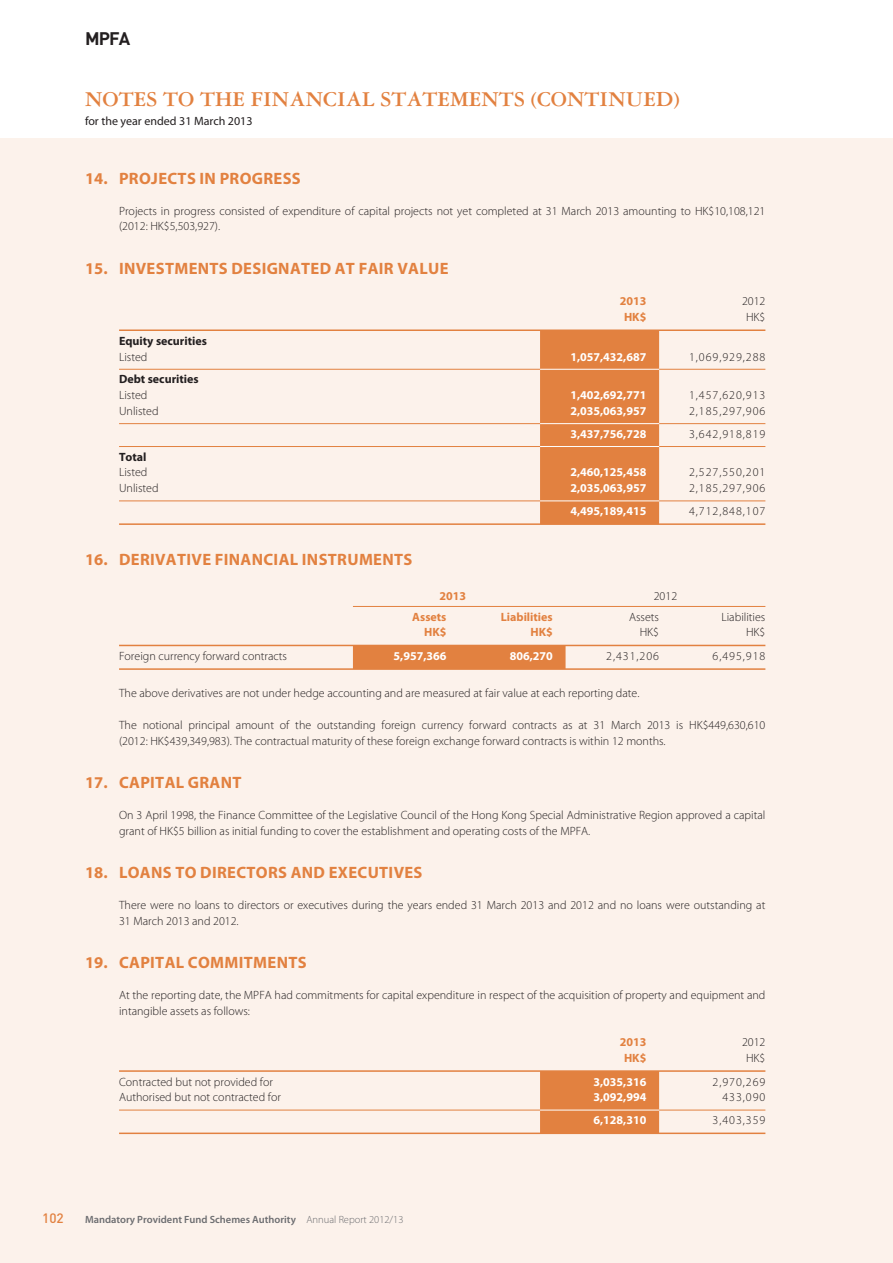
<style>
.page{position:relative;width:893px;height:1263px;background:#fff}
.page>*{position:absolute;margin:0;border:0;box-sizing:border-box;transform-origin:0 0}
.t1{font:700 22.5px "Garamond 3 LT Std";color:#e28140}
.t2{font:700 18px "DIN Pro";color:#231f20}
.t3{font:700 16.5px "Myriad Pro";letter-spacing:.02em;color:#e28140}
.t4{font:500 13.5px "DIN Pro";color:#e28140}
.t5{font:300 12px/15.8px "Myriad Pro";color:#231f20}
.t6{font:700 12px "Myriad Pro";color:#fff}
.t7{font:300 12px "Myriad Pro";letter-spacing:.08em;color:#231f20}
.t8{font:700 12px "Myriad Pro";color:#e28140}
.t9{font:700 12px "Myriad Pro";color:#231f20}
.t10{font:12px "Myriad Pro";color:#231f20}
.t11{font:600 10.5px "Myriad Pro";color:#6c6d70}
.s1{font-weight:300}
</style>
<div class="page">
<div style="left:0;top:138px;width:893px;height:1125px;background:#fcf2eb"></div>
<div style="left:540px;top:331px;width:119px;height:192px;background:#e28140"></div>
<hr style="left:119px;top:329px;width:646px;height:2px;background:#e28140">
<hr style="left:119px;top:369px;width:421px;height:1px;background:#e28140">
<hr style="left:659px;top:369px;width:106px;height:1px;background:#e28140">
<hr style="left:119px;top:423px;width:421px;height:1px;background:#e28140">
<hr style="left:659px;top:423px;width:106px;height:1px;background:#e28140">
<hr style="left:119px;top:446px;width:421px;height:1px;background:#e28140">
<hr style="left:659px;top:446px;width:106px;height:1px;background:#e28140">
<hr style="left:119px;top:500px;width:421px;height:1px;background:#e28140">
<hr style="left:659px;top:500px;width:106px;height:1px;background:#e28140">
<hr style="left:119px;top:523px;width:646px;height:2px;background:#e28140">
<hr style="left:540px;top:369px;width:119px;height:1px;background:#fff">
<hr style="left:540px;top:423px;width:119px;height:1px;background:#fff">
<hr style="left:540px;top:446px;width:119px;height:1px;background:#fff">
<hr style="left:540px;top:500px;width:119px;height:1px;background:#fff">
<div style="left:353px;top:646px;width:213px;height:22px;background:#e28140"></div>
<hr style="left:119px;top:645px;width:646px;height:1px;background:#e28140">
<hr style="left:119px;top:668px;width:646px;height:2px;background:#e28140">
<hr style="left:353px;top:606px;width:412px;height:1px;background:#e28140">
<div style="left:540px;top:1072px;width:119px;height:60px;background:#e28140"></div>
<hr style="left:119px;top:1070px;width:646px;height:2px;background:#e28140">
<hr style="left:119px;top:1110px;width:421px;height:1px;background:#e28140">
<hr style="left:659px;top:1110px;width:106px;height:1px;background:#e28140">
<hr style="left:119px;top:1132px;width:646px;height:2px;background:#e28140">
<hr style="left:540px;top:1110px;width:119px;height:1px;background:#fff">
<h2 class="t2" style="left:85px;top:32px;width:47px">MPFA</h2>
<h1 class="t1" style="left:85px;top:90px;width:596px">NOTES TO THE FINANCIAL STATEMENTS (CONTINUED)</h1>
<p class="t10" style="left:85px;top:116px;width:169px">for the year ended 31 March 2013</p>
<h3 class="t3" style="left:85px;top:172px;width:217px">14. PROJECTS IN PROGRESS</h3>
<p class="t5" style="left:119px;top:204px;width:648px">Projects in progress consisted of expenditure of capital projects not yet completed at 31 March 2013 amounting to HK$10,108,121 (2012: HK$5,503,927).</p>
<h3 class="t3" style="left:85px;top:262px;width:365px">15. INVESTMENTS DESIGNATED AT FAIR VALUE</h3>
<p class="t8" style="left:620px;top:297px;width:28px">2013</p>
<p class="t5" style="left:742px;top:295px;width:25px">2012</p>
<p class="t8" style="left:624px;top:313px;width:24px">HK$</p>
<p class="t5" style="left:746px;top:310px;width:21px">HK$</p>
<p class="t9" style="left:119px;top:336px;width:89px">Equity securities</p>
<p class="t5" style="left:119px;top:350px;width:30px">Listed</p>
<p class="t6" style="left:570px;top:352px;width:77px">1,057,432,687</p>
<p class="t7" style="left:689px;top:352px;width:78px">1,069,929,288</p>
<p class="t9" style="left:119px;top:375px;width:81px">Debt securities</p>
<p class="t5" style="left:119px;top:388px;width:30px">Listed</p>
<p class="t6" style="left:570px;top:391px;width:77px">1,402,692,771</p>
<p class="t7" style="left:689px;top:391px;width:78px">1,457,620,913</p>
<p class="t5" style="left:119px;top:404px;width:41px">Unlisted</p>
<p class="t6" style="left:570px;top:406px;width:77px">2,035,063,957</p>
<p class="t7" style="left:689px;top:406px;width:78px">2,185,297,906</p>
<p class="t6" style="left:570px;top:429px;width:77px">3,437,756,728</p>
<p class="t7" style="left:689px;top:429px;width:78px">3,642,918,819</p>
<p class="t9" style="left:119px;top:452px;width:29px">Total</p>
<p class="t5" style="left:119px;top:466px;width:30px">Listed</p>
<p class="t6" style="left:570px;top:468px;width:77px">2,460,125,458</p>
<p class="t7" style="left:689px;top:468px;width:78px">2,527,550,201</p>
<p class="t5" style="left:119px;top:481px;width:41px">Unlisted</p>
<p class="t6" style="left:570px;top:484px;width:77px">2,035,063,957</p>
<p class="t7" style="left:689px;top:484px;width:78px">2,185,297,906</p>
<p class="t6" style="left:570px;top:506px;width:77px">4,495,189,415</p>
<p class="t7" style="left:689px;top:506px;width:78px">4,712,848,107</p>
<h3 class="t3" style="left:85px;top:553px;width:329px">16. DERIVATIVE FINANCIAL INSTRUMENTS</h3>
<p class="t8" style="left:440px;top:592px;width:28px">2013</p>
<p class="t5" style="left:654px;top:590px;width:25px">2012</p>
<p class="t8" style="left:412px;top:612px;width:36px">Assets</p>
<p class="t8" style="left:501px;top:612px;width:54px">Liabilities</p>
<p class="t5" style="left:629px;top:610px;width:31px">Assets</p>
<p class="t5" style="left:721px;top:610px;width:46px">Liabilities</p>
<p class="t8" style="left:424px;top:628px;width:24px">HK$</p>
<p class="t8" style="left:530px;top:628px;width:24px">HK$</p>
<p class="t5" style="left:640px;top:626px;width:21px">HK$</p>
<p class="t5" style="left:746px;top:626px;width:21px">HK$</p>
<p class="t5" style="left:119px;top:649px;width:169px">Foreign currency forward contracts</p>
<p class="t6" style="left:394px;top:651px;width:54px">5,957,366</p>
<p class="t6" style="left:510px;top:651px;width:45px">806,270</p>
<p class="t5" style="left:606px;top:649px;width:54px">2,431,206</p>
<p class="t5" style="left:713px;top:649px;width:54px">6,495,918</p>
<p class="t5" style="left:119px;top:687px;width:522px">The above derivatives are not under hedge accounting and are measured at fair value at each reporting date.</p>
<p class="t5" style="left:119px;top:718px;width:648px">The notional principal amount of the outstanding foreign currency forward contracts as at 31 March 2013 is HK$449,630,610 (2012: HK$439,349,983). The contractual maturity of these foreign exchange forward contracts is within 12 months.</p>
<h3 class="t3" style="left:85px;top:776px;width:158px">17. CAPITAL GRANT</h3>
<p class="t5" style="left:119px;top:808px;width:648px">On 3 April 1998, the Finance Committee of the Legislative Council of the Hong Kong Special Administrative Region approved a capital grant of HK$5 billion as initial funding to cover the establishment and operating costs of the MPFA.</p>
<h3 class="t3" style="left:85px;top:866px;width:339px">18. LOANS TO DIRECTORS AND EXECUTIVES</h3>
<p class="t5" style="left:119px;top:898px;width:648px">There were no loans to directors or executives during the years ended 31 March 2013 and 2012 and no loans were outstanding at<br>31 March 2013 and 2012.</p>
<h3 class="t3" style="left:85px;top:956px;width:223px">19. CAPITAL COMMITMENTS</h3>
<p class="t5" style="left:119px;top:988px;width:648px">At the reporting date, the MPFA had commitments for capital expenditure in respect of the acquisition of property and equipment and intangible assets as follows:</p>
<p class="t8" style="left:620px;top:1038px;width:28px">2013</p>
<p class="t5" style="left:742px;top:1035px;width:25px">2012</p>
<p class="t8" style="left:624px;top:1053px;width:24px">HK$</p>
<p class="t5" style="left:746px;top:1051px;width:21px">HK$</p>
<p class="t5" style="left:119px;top:1075px;width:155px">Contracted but not provided for</p>
<p class="t6" style="left:593px;top:1077px;width:54px">3,035,316</p>
<p class="t5" style="left:713px;top:1075px;width:54px">2,970,269</p>
<p class="t5" style="left:119px;top:1091px;width:163px">Authorised but not contracted for</p>
<p class="t6" style="left:593px;top:1093px;width:54px">3,092,994</p>
<p class="t5" style="left:722px;top:1091px;width:44px">433,090</p>
<p class="t6" style="left:593px;top:1116px;width:54px">6,128,310</p>
<p class="t5" style="left:713px;top:1113px;width:54px">3,403,359</p>
<p class="t4" style="left:42px;top:1213px;width:23px">102</p>
<p class="t11" style="left:85px;top:1215px;width:320px">Mandatory Provident Fund Schemes Authority <span class="s1">Annual Report 2012/13</span></p>
</div>
